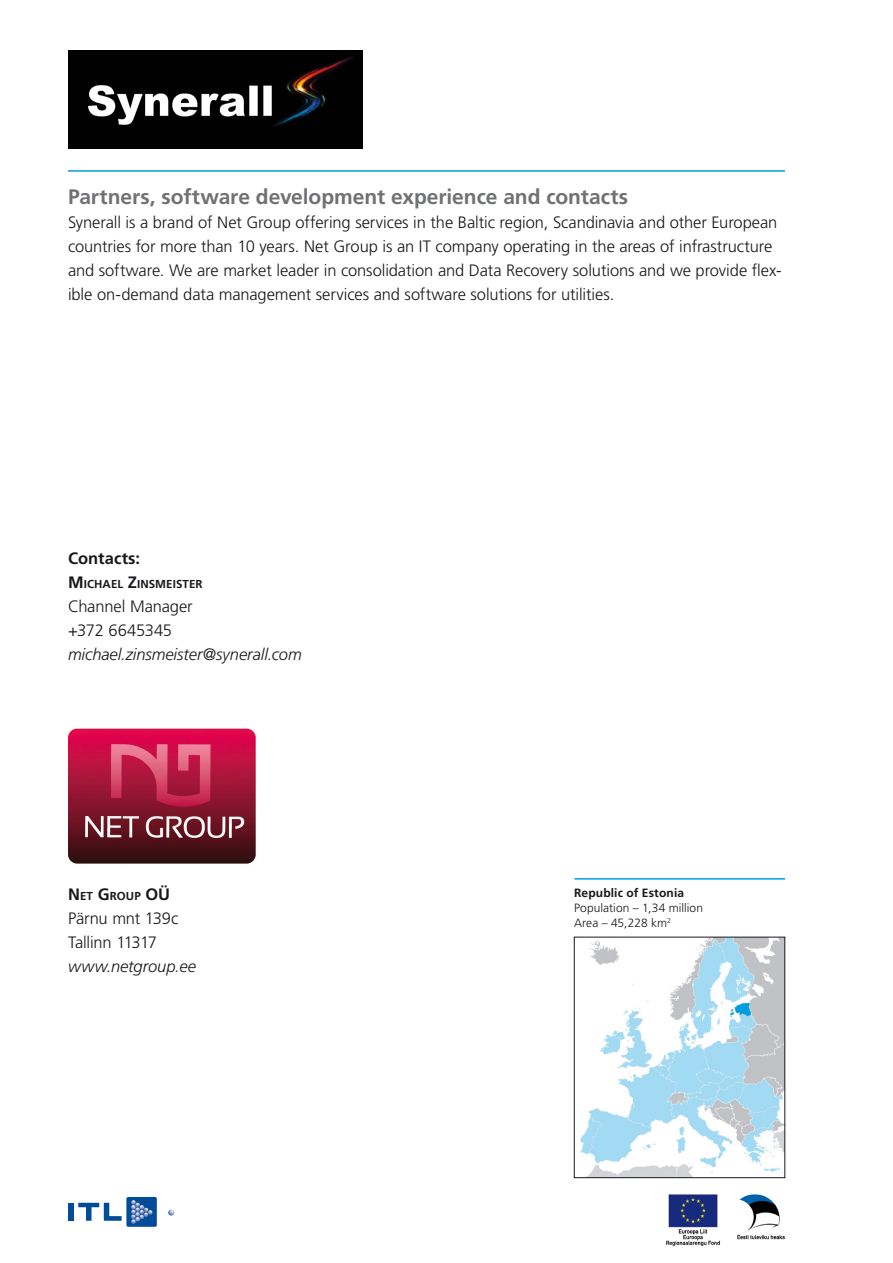
<style>
.page{position:relative;width:893px;height:1263px;background:#fff}
.page>*{position:absolute;margin:0;border:0;box-sizing:border-box;transform-origin:0 0}
.t1{font:700 21px "Frutiger LT Std";letter-spacing:-.005em;color:#707173}
.t2{font:300 16.5px/24px "Frutiger LT Std";letter-spacing:-.01em;color:#1a171c}
.t3{font:italic 300 16.5px "Frutiger LT Std";letter-spacing:-.005em;color:#1a171c}
.t4{font:700 16.5px "Frutiger LT Std";color:#1a171c}
.t5{font:300 12px/15px "Frutiger LT Std";letter-spacing:.005em;color:#1a171c}
.t6{font:700 12px "Frutiger LT Std";letter-spacing:.015em;color:#1a171c}
.t7{font:700 11.55px "Frutiger LT Std";letter-spacing:.005em;color:#1a171c}
.s1{font-size:16.5px}
</style>
<div class="page">
<div style="left:126px;top:1197px;width:31px;height:30px;background:#004c99;border-radius:2px"></div>
<svg style="left:131px;top:1200px;width:22px;height:24px"></svg>
<svg style="left:168px;top:1209px;width:6px;height:7px"></svg>
<div style="left:68px;top:1203px;width:5px;height:18px;background:#004c99"></div>
<svg style="left:78px;top:1203px;width:44px;height:18px"></svg>
<img style="left:666px;top:1178px;width:119px;height:68px">
<img style="left:580px;top:939px;width:203px;height:237px">
<div style="left:574px;top:937px;width:211px;height:241px;border:1px solid #1a171c"></div>
<hr style="left:574px;top:878px;width:211px;height:2px;background:#009ee0">
<hr style="left:68px;top:170px;width:717px;height:2px;background:#009ee0">
<img style="left:68px;top:51px;width:294px;height:98px">
<img style="left:68px;top:728px;width:188px;height:136px">
<p class="t1" style="left:68px;top:188px;width:562px">Partners, software development experience and contacts</p>
<p class="t2" style="left:68px;top:211px;width:715px">Synerall is a brand of Net Group offering services in the Baltic region, Scandinavia and other European countries for more than 10 years. Net Group is an IT company operating in the areas of infrastructure and software. We are market leader in consolidation and Data Recovery solutions and we provide flex&shy;ible on-demand data management services and software solutions for utilities.</p>
<p class="t4" style="left:68px;top:551px;width:74px">Contacts:</p>
<p class="t7" style="left:68px;top:579px;width:136px"><span class="s1">M</span>ICHAEL <span class="s1">Z</span>INSMEISTER</p>
<p class="t2" style="left:68px;top:595px;width:126px">Channel Manager +372 6645345</p>
<p class="t3" style="left:68px;top:647px;width:235px">michael.zinsmeister@synerall.com</p>
<p class="t7" style="left:68px;top:891px;width:104px"><span class="s1">N</span>ET <span class="s1">G</span>ROUP <span class="s1">OÜ</span></p>
<p class="t2" style="left:68px;top:907px;width:112px">Pärnu mnt 139c<br>Tallinn 11317</p>
<p class="t3" style="left:68px;top:959px;width:129px">www.netgroup.ee</p>
<p class="t6" style="left:574px;top:888px;width:112px">Republic of Estonia</p>
<p class="t5" style="left:574px;top:901px;width:130px">Population – 1,34 million<br>Area – 45,228 km<sup>2</sup></p>
</div>
